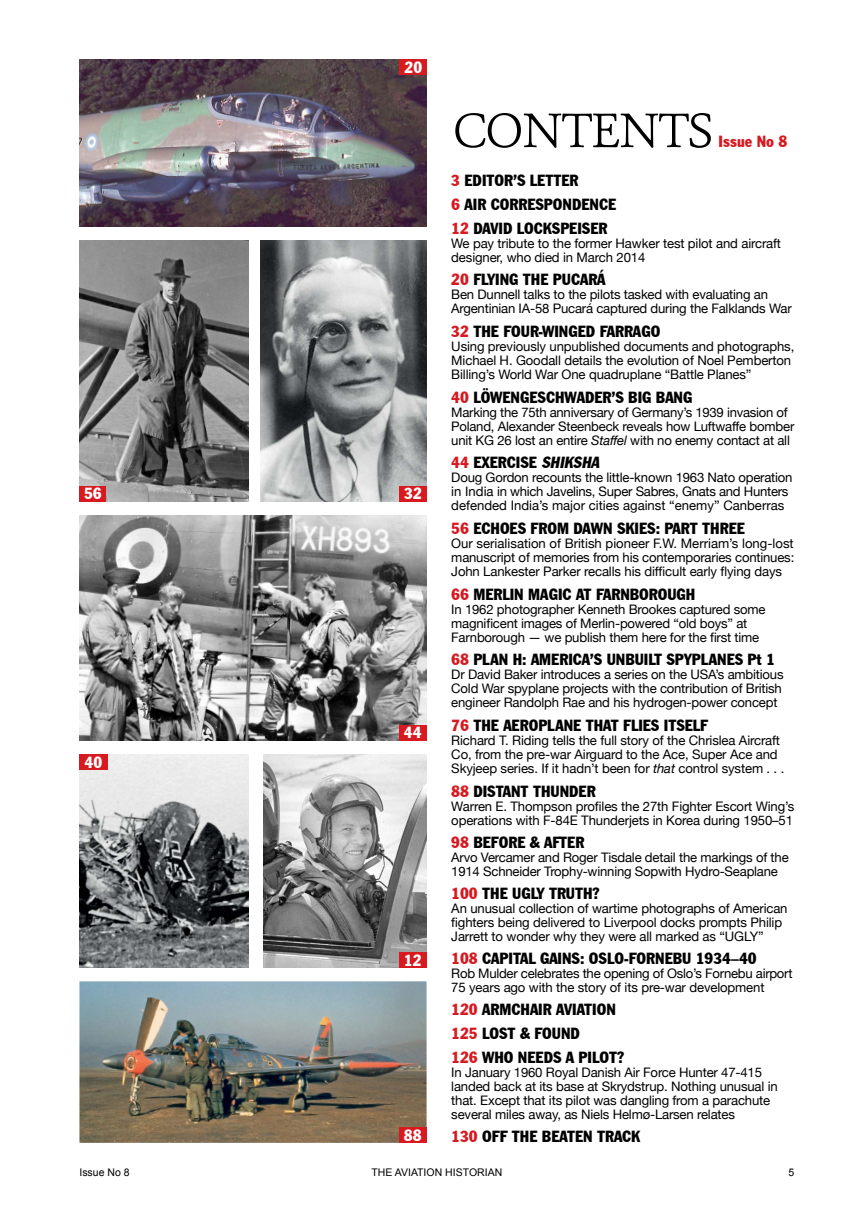
<style>
.page{position:relative;width:844px;height:1216px;background:#fff}
.page>*{position:absolute;margin:0;border:0;box-sizing:border-box;transform-origin:0 0}
.t1{font:300 50.75px "Ashbury";letter-spacing:-.04em;color:#000}
.t2{font:condensed 15.75px/23.6px "Franklin Gothic BT";color:#000}
.t3{font:condensed 15.75px "Franklin Gothic BT";color:#fff}
.t4{font:condensed 15.75px "Franklin Gothic BT";color:#d71920}
.t5{font:13.12px/14px "Helvetica Neue";letter-spacing:-.015em;color:#000}
.t6{font:10.5px "Arial";color:#000}
.s1{color:#d71920}
.s2{font-style:italic}
</style>
<div class="page">
<img style="left:260px;top:240px;width:167px;height:261px">
<img style="left:79px;top:240px;width:169px;height:261px">
<img style="left:79px;top:981px;width:347px;height:161px">
<img style="left:263px;top:754px;width:163px;height:213px">
<img style="left:79px;top:515px;width:348px;height:225px">
<img style="left:79px;top:59px;width:348px;height:167px">
<img style="left:79px;top:754px;width:169px;height:213px">
<div style="left:400px;top:59px;width:27px;height:15px;background:#d71920"></div>
<div style="left:79px;top:486px;width:27px;height:15px;background:#d71920"></div>
<div style="left:399px;top:486px;width:28px;height:15px;background:#d71920"></div>
<div style="left:398px;top:725px;width:28px;height:15px;background:#d71920"></div>
<div style="left:79px;top:754px;width:29px;height:15px;background:#d71920"></div>
<div style="left:398px;top:1127px;width:28px;height:15px;background:#d71920"></div>
<div style="left:398px;top:952px;width:28px;height:15px;background:#d71920"></div>
<p class="t3" style="left:404px;top:57px;width:19px">20</p>
<p class="t3" style="left:84px;top:483px;width:19px">56</p>
<p class="t3" style="left:404px;top:483px;width:19px">32</p>
<p class="t3" style="left:84px;top:751px;width:19px">40</p>
<p class="t3" style="left:404px;top:722px;width:19px">44</p>
<p class="t3" style="left:404px;top:949px;width:19px">12</p>
<p class="t3" style="left:404px;top:1125px;width:19px">88</p>
<h1 class="t1" style="left:452px;top:98px;width:262px">CONTENTS</h1>
<p class="t4" style="left:718px;top:131px;width:70px">ISSUE NO 8</p>
<p class="t2" style="left:451px;top:168px;width:166px"><span class="s1">3</span> EDITOR’S LETTER<br><span class="s1">6</span> AIR CORRESPONDENCE<br><span class="s1">12</span>DAVID LOCKSPEISER</p>
<p class="t5" style="left:451px;top:236px;width:331px">We pay tribute to the former Hawker test pilot and aircraft designer, who died in March 2014</p>
<p class="t2" style="left:451px;top:267px;width:156px"><span class="s1">20</span> FLYING THE PUCARÁ</p>
<p class="t5" style="left:451px;top:287px;width:342px">Ben Dunnell talks to the pilots tasked with evaluating an<br>Argentinian IA-58 Pucará captured during the Falklands War</p>
<p class="t2" style="left:451px;top:319px;width:210px"><span class="s1">32</span> THE FOUR-WINGED FARRAGO</p>
<p class="t5" style="left:451px;top:339px;width:344px">Using previously unpublished documents and photographs,<br>Michael H. Goodall details the evolution of Noel Pemberton<br>Billing’s World War One quadruplane “Battle Planes”</p>
<p class="t2" style="left:451px;top:384px;width:242px"><span class="s1">40</span> LÖWENGESCHWADER’S BIG BANG</p>
<p class="t5" style="left:451px;top:404px;width:344px">Marking the 75th anniversary of Germany’s 1939 invasion of<br>Poland, Alexander Steenbeck reveals how Luftwaffe bomber unit KG 26 lost an entire <span class="s2">Staffel</span> with no enemy contact at all</p>
<p class="t2" style="left:451px;top:450px;width:153px"><span class="s1">44</span> EXERCISE <span class="s2">SHIKSHA</span></p>
<p class="t5" style="left:451px;top:470px;width:343px">Doug Gordon recounts the little-known 1963 Nato operation in India in which Javelins, Super Sabres, Gnats and Hunters defended India’s major cities against “enemy” Canberras</p>
<p class="t2" style="left:451px;top:516px;width:295px"><span class="s1">56</span> ECHOES FROM DAWN SKIES: PART THREE</p>
<p class="t5" style="left:451px;top:536px;width:344px;text-align:justify">Our serialisation of British pioneer F.W. Merriam’s long-lost manuscript of memories from his contemporaries continues:<br>John Lankester Parker recalls his difficult early flying days</p>
<p class="t2" style="left:451px;top:581px;width:245px"><span class="s1">66</span> MERLIN MAGIC AT FARNBOROUGH</p>
<p class="t5" style="left:451px;top:601px;width:315px">In 1962 photographer Kenneth Brookes captured some magnificent images of Merlin-powered “old boys” at<br>Farnborough — we publish them here for the first time</p>
<p class="t2" style="left:451px;top:647px;width:325px"><span class="s1">68</span> PLAN H: AMERICA’S UNBUILT SPYPLANES PT 1</p>
<p class="t5" style="left:451px;top:667px;width:333px">Dr David Baker introduces a series on the USA’s ambitious<br>Cold War spyplane projects with the contribution of British engineer Randolph Rae and his hydrogen-power concept</p>
<p class="t2" style="left:451px;top:713px;width:257px"><span class="s1">76</span> THE AEROPLANE THAT FLIES ITSELF</p>
<p class="t5" style="left:451px;top:733px;width:334px">Richard T. Riding tells the full story of the Chrislea Aircraft<br>Co, from the pre-war Airguard to the Ace, Super Ace and<br>Skyjeep series. If it hadn’t been for <span class="s2">that</span> control system . . .</p>
<p class="t2" style="left:451px;top:778px;width:146px"><span class="s1">88</span> DISTANT THUNDER</p>
<p class="t5" style="left:451px;top:798px;width:344px">Warren E. Thompson profiles the 27th Fighter Escort Wing’s operations with F-84E Thunderjets in Korea during 1950–51</p>
<p class="t2" style="left:451px;top:830px;width:134px"><span class="s1">98</span> BEFORE &amp; AFTER</p>
<p class="t5" style="left:451px;top:850px;width:339px">Arvo Vercamer and Roger Tisdale detail the markings of the<br>1914 Schneider Trophy-winning Sopwith Hydro-Seaplane</p>
<p class="t2" style="left:451px;top:881px;width:150px"><span class="s1">100</span> THE UGLY TRUTH?</p>
<p class="t5" style="left:451px;top:901px;width:338px">An unusual collection of wartime photographs of American fighters being delivered to Liverpool docks prompts Philip<br>Jarrett to wonder why they were all marked as “UGLY”</p>
<p class="t2" style="left:451px;top:945px;width:307px"><span class="s1">108</span> CAPITAL GAINS: OSLO-FORNEBU 1934–40</p>
<p class="t5" style="left:451px;top:965px;width:342px">Rob Mulder celebrates the opening of Oslo’s Fornebu airport<br>75 years ago with the story of its pre-war development</p>
<p class="t2" style="left:451px;top:997px;width:174px"><span class="s1">120</span> ARMCHAIR AVIATION<br><span class="s1">125</span> LOST &amp; FOUND<br><span class="s1">126</span> WHO NEEDS A PILOT?</p>
<p class="t5" style="left:451px;top:1064px;width:328px">In January 1960 Royal Danish Air Force Hunter 47-415 landed back at its base at Skrydstrup. Nothing unusual in that. Except that its pilot was dangling from a parachute several miles away, as Niels Helmø-Larsen relates</p>
<p class="t2" style="left:451px;top:1124px;width:190px"><span class="s1">130</span> OFF THE BEATEN TRACK</p>
<p class="t6" style="left:79px;top:1165px;width:52px">ISSUE NO 8</p>
<p class="t6" style="left:371px;top:1165px;width:132px">THE AVIATION HISTORIAN</p>
<p class="t6" style="left:788px;top:1165px;width:7px">5</p>
</div>
